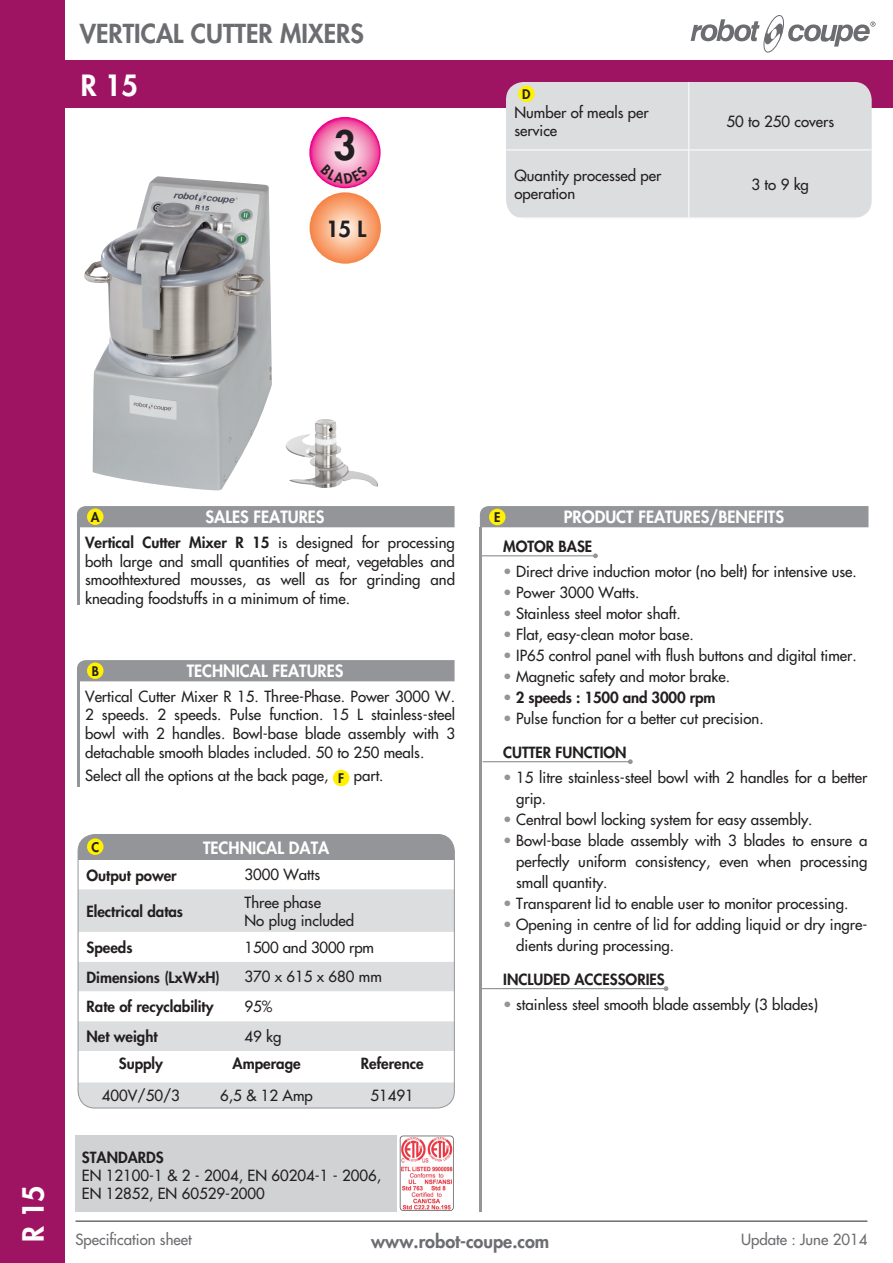
<style>
.page{position:relative;width:893px;height:1263px;background:#fff}
.page>*{position:absolute;margin:0;border:0;box-sizing:border-box;transform-origin:0 0}
.t1{font:800 39.45px "Futura";color:#231f20}
.t2{font:800 28.5px "Futura";color:#fff}
.t3{font:800 25.5px "Futura";color:#6c6d70}
.t4{font:800 21.75px "Futura";color:#231f20}
.t5{font:800 18px "Futura";color:#6c6d70}
.t6{font:800 16.5px "Futura";color:#fff}
.t7{font:15px/18.8px "Futura";color:#231f20}
.t8{font:800 15px "Futura";color:#231f20}
.t9{font:15px "Futura";color:#6c6d70}
.t10{font:800 12.9px "Futura";color:#231f20}
.s1{font-weight:800}
.s2{color:#939598}
.s3{font-weight:400;color:#939598}
</style>
<div class="page">
<div style="left:0;top:60px;width:893px;height:47px;background:#9e1462"></div>
<svg style="left:691px;top:15px;width:185px;height:37px"></svg>
<div style="left:0;top:0;width:65px;height:1263px;background:#9e1462"></div>
<svg style="left:310px;top:118px;width:70px;height:70px"></svg>
<div style="left:309px;top:117px;width:72px;height:71px;border:1px solid #ed028c;border-radius:50%"></div>
<div style="left:506px;top:82px;width:366px;height:136px;background:#dcdddf"></div>
<hr style="left:689px;top:82px;width:1px;height:68px;background:#fff">
<hr style="left:506px;top:150px;width:183px;height:1px;background:#fff">
<hr style="left:689px;top:150px;width:183px;height:1px;background:#fff">
<hr style="left:689px;top:150px;width:1px;height:68px;background:#fff">
<div style="left:518px;top:86px;width:17px;height:16px;background:#fff101;border-radius:50%"></div>
<img style="left:84px;top:176px;width:188px;height:315px">
<img style="left:285px;top:419px;width:93px;height:69px">
<svg style="left:310px;top:192px;width:71px;height:72px"></svg>
<hr style="left:76px;top:1220px;width:791px;height:2px;background:#6c6d70">
<hr style="left:480px;top:527px;width:2px;height:685px;background:#939598">
<div style="left:480px;top:506px;width:389px;height:21px;background:#939598"></div>
<hr style="left:77px;top:518px;width:2px;height:86px;background:#939598">
<div style="left:77px;top:506px;width:378px;height:21px;background:#939598"></div>
<div style="left:87px;top:508px;width:17px;height:17px;background:#fff101;border-radius:50%"></div>
<hr style="left:77px;top:672px;width:2px;height:115px;background:#939598">
<div style="left:333px;top:770px;width:16px;height:16px;background:#fff101;border-radius:50%"></div>
<div style="left:77px;top:660px;width:378px;height:21px;background:#939598"></div>
<div style="left:87px;top:662px;width:17px;height:17px;background:#fff101;border-radius:50%"></div>
<div style="left:78px;top:834px;width:376px;height:26px;background:#939598"></div>
<div style="left:80px;top:889px;width:373px;height:162px;background:#dcdddf"></div>
<svg style="left:80px;top:932px;width:373px;height:89px"></svg>
<div style="left:78px;top:1082px;width:376px;height:26px;background:#dcdddf"></div>
<div style="left:78px;top:834px;width:377px;height:274px;border:1px solid #939598;border-radius:17px"></div>
<div style="left:87px;top:838px;width:17px;height:17px;background:#fff101;border-radius:50%"></div>
<div style="left:489px;top:509px;width:17px;height:16px;background:#fff101;border-radius:50%"></div>
<div style="left:76px;top:1135px;width:321px;height:76px;background:#d1d2d4"></div>
<img style="left:399px;top:1135px;width:55px;height:76px">
<hr style="left:483px;top:761px;width:147px;height:1px;background:#939598">
<svg style="left:628px;top:759px;width:5px;height:5px"></svg>
<hr style="left:481px;top:988px;width:185px;height:1px;background:#939598">
<svg style="left:664px;top:986px;width:4px;height:5px"></svg>
<hr style="left:482px;top:555px;width:113px;height:1px;background:#939598">
<svg style="left:593px;top:553px;width:5px;height:5px"></svg>
<svg style="left:320px;top:165px;width:48px;height:19px"></svg>
<h3 class="t3" style="left:80px;top:16px;width:286px">VERTICAL CUTTER MIXERS</h3>
<h2 class="t2" style="left:81px;top:66px;width:59px">R 15</h2>
<h1 class="t1" style="left:334px;top:119px;width:24px">3</h1>
<h3 class="t4" style="left:326px;top:214px;width:42px">15 L</h3>
<p class="t10" style="left:522px;top:85px;width:10px">D</p>
<p class="t7" style="left:515px;top:104px;width:136px;line-height:18px">Number of meals per service</p>
<p class="t7" style="left:726px;top:112px;width:109px">50 to 250 covers</p>
<p class="t7" style="left:515px;top:166px;width:148px;line-height:18px">Quantity processed per operation</p>
<p class="t7" style="left:752px;top:175px;width:59px">3 to 9 kg</p>
<h2 class="t2" style="left:14px;top:1242px;width:59px;rotate:-90deg">R 15</h2>
<p class="t10" style="left:91px;top:508px;width:10px">A</p>
<p class="t6" style="left:206px;top:506px;width:121px">SALES FEATURES</p>
<p class="t7" style="left:85px;top:533px;width:371px;text-align:justify"><span class="s1">Vertical Cutter Mixer R 15</span> is designed for processing both large and small quantities of meat, vegetables and smoothtextured mousses, as well as for grinding and kneading foodstuffs in a minimum of time.</p>
<p class="t10" style="left:92px;top:662px;width:9px">B</p>
<p class="t6" style="left:187px;top:660px;width:158px">TECHNICAL FEATURES</p>
<p class="t7" style="left:85px;top:687px;width:371px;text-align:justify">Vertical Cutter Mixer R 15. Three-Phase. Power 3000 W.<br>2 speeds. 2 speeds. Pulse function. 15 L stainless-steel bowl with 2 handles. Bowl-base blade assembly with 3 detachable smooth blades included. 50 to 250 meals.</p>
<p class="t7" style="left:85px;top:766px;width:300px">Select all the options at the back page, <sub>F</sub> part.</p>
<p class="t10" style="left:91px;top:838px;width:9px">C</p>
<p class="t6" style="left:203px;top:836px;width:128px">TECHNICAL DATA</p>
<p class="t8" style="left:87px;top:865px;width:92px">Output power</p>
<p class="t7" style="left:245px;top:866px;width:77px">3000 Watts</p>
<p class="t8" style="left:87px;top:901px;width:98px">Electrical datas</p>
<p class="t7" style="left:245px;top:893px;width:111px;line-height:18px">Three phase<br>No plug included</p>
<p class="t8" style="left:87px;top:937px;width:48px">Speeds</p>
<p class="t7" style="left:245px;top:938px;width:131px">1500 and 3000 rpm</p>
<p class="t8" style="left:87px;top:967px;width:135px">Dimensions (LxWxH)</p>
<p class="t7" style="left:245px;top:968px;width:139px">370 x 615 x 680 mm</p>
<p class="t8" style="left:87px;top:997px;width:128px">Rate of recyclability</p>
<p class="t7" style="left:245px;top:997px;width:29px">95%</p>
<p class="t8" style="left:87px;top:1026px;width:73px">Net weight</p>
<p class="t7" style="left:245px;top:1027px;width:38px">49 kg</p>
<p class="t8" style="left:119px;top:1053px;width:46px">Supply</p>
<p class="t8" style="left:233px;top:1053px;width:70px">Amperage</p>
<p class="t8" style="left:361px;top:1053px;width:64px">Reference</p>
<p class="t7" style="left:102px;top:1086px;width:80px">400V/50/3</p>
<p class="t7" style="left:220px;top:1086px;width:94px">6,5 &amp; 12 Amp</p>
<p class="t7" style="left:371px;top:1086px;width:45px">51491</p>
<p class="t8" style="left:82px;top:1147px;width:83px">STANDARDS</p>
<p class="t7" style="left:82px;top:1166px;width:301px;line-height:18px">EN 12100-1 &amp; 2 - 2004, EN 60204-1 - 2006,<br>EN 12852, EN 60529-2000</p>
<p class="t10" style="left:494px;top:508px;width:8px">E</p>
<p class="t6" style="left:564px;top:506px;width:222px">PRODUCT FEATURES/BENEFITS</p>
<p class="t8" style="left:503px;top:536px;width:91px">MOTOR BASE</p>
<p class="t7" style="left:503px;top:562px;width:355px"><span class="s2">•</span> Direct drive induction motor (no belt) for intensive use.</p>
<p class="t7" style="left:503px;top:583px;width:138px"><span class="s2">•</span> Power 3000 Watts.</p>
<p class="t7" style="left:503px;top:604px;width:179px"><span class="s2">•</span> Stainless steel motor shaft.</p>
<p class="t7" style="left:503px;top:625px;width:192px"><span class="s2">•</span> Flat, easy-clean motor base.</p>
<p class="t7" style="left:503px;top:646px;width:355px"><span class="s2">•</span> IP65 control panel with flush buttons and digital timer.</p>
<p class="t7" style="left:503px;top:667px;width:228px"><span class="s2">•</span> Magnetic safety and motor brake.</p>
<p class="t8" style="left:503px;top:688px;width:214px"><span class="s3">•</span> 2 speeds : 1500 and 3000 rpm</p>
<p class="t7" style="left:503px;top:709px;width:262px"><span class="s2">•</span> Pulse function for a better cut precision.</p>
<p class="t8" style="left:503px;top:742px;width:125px">CUTTER FUNCTION</p>
<p class="t7" style="left:516px;top:767px;width:353px;line-height:21px;text-indent:-13px"><span class="s2">•</span> 15 litre stainless-steel bowl with 2 handles for a better grip.</p>
<p class="t7" style="left:503px;top:810px;width:311px"><span class="s2">•</span> Central bowl locking system for easy assembly.</p>
<p class="t7" style="left:516px;top:830px;width:353px;line-height:21px;text-align:justify;text-indent:-13px"><span class="s2">•</span> Bowl-base blade assembly with 3 blades to ensure a perfectly uniform consistency, even when processing small quantity.</p>
<p class="t7" style="left:503px;top:894px;width:347px"><span class="s2">•</span> Transparent lid to enable user to monitor processing.</p>
<p class="t7" style="left:516px;top:914px;width:353px;line-height:21px;text-indent:-13px"><span class="s2">•</span> Opening in centre of lid for adding liquid or dry ingre&shy;dients during processing.</p>
<p class="t8" style="left:503px;top:969px;width:163px">INCLUDED ACCESSORIES</p>
<p class="t7" style="left:503px;top:995px;width:316px"><span class="s2">•</span> stainless steel smooth blade assembly (3 blades)</p>
<p class="t9" style="left:76px;top:1230px;width:118px">Specification sheet</p>
<p class="t5" style="left:371px;top:1229px;width:180px">www.robot-coupe.com</p>
<p class="t9" style="left:741px;top:1230px;width:128px">Update : June 2014</p>
</div>
